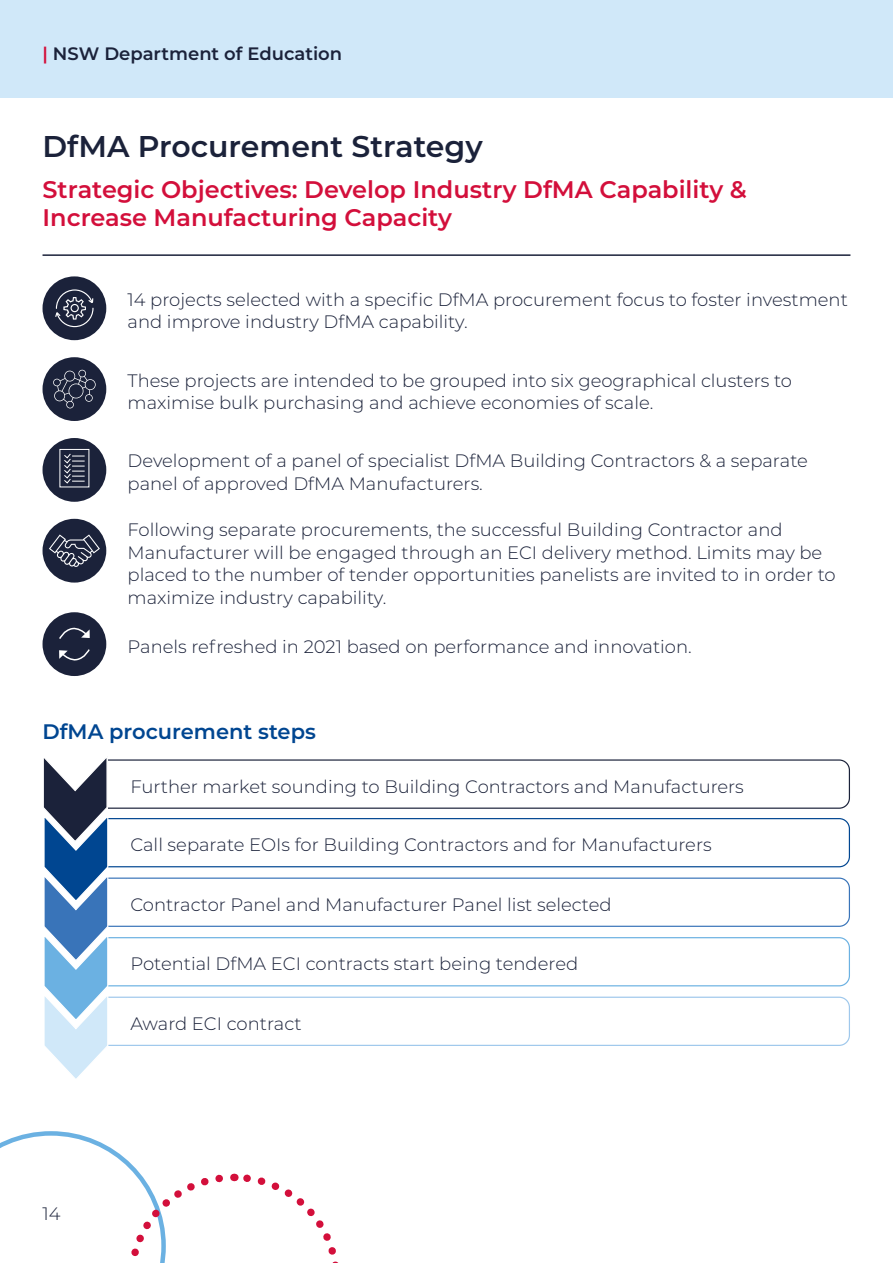
<style>
.page{position:relative;width:893px;height:1263px;background:#fff}
.page>*{position:absolute;margin:0;border:0;box-sizing:border-box;transform-origin:0 0}
.Heading_1{font:600 30px "Montserrat";color:#1b223a}
.Heading_2{font:600 24px/28.5px "Montserrat";color:#d30f3b}
.Heading_3{font:600 21px "Montserrat";color:#004691}
.Body_text_light_12_1{font:300 18px/22.5px "Montserrat";color:#1b223a}
.t1{font:600 18px "Montserrat";color:#1b223a}
.s1{color:#d30f3b}
</style>
<div class="page">
<div style="left:0;top:0;width:893px;height:98px;background:#d0e8f9"></div>
<svg style="left:0;top:1131px;width:339px;height:132px"></svg>
<hr style="left:43px;top:254px;width:807px;height:2px;background:#1b223a">
<div style="left:43px;top:276px;width:63px;height:64px;background:#1b223a;border-radius:50%"></div>
<svg style="left:55px;top:289px;width:39px;height:38px"></svg>
<div style="left:43px;top:357px;width:63px;height:64px;background:#1b223a;border-radius:50%"></div>
<svg style="left:53px;top:370px;width:43px;height:38px"></svg>
<div style="left:43px;top:438px;width:63px;height:64px;background:#1b223a;border-radius:50%"></div>
<svg style="left:64px;top:453px;width:21px;height:31px"></svg>
<div style="left:43px;top:519px;width:63px;height:64px;background:#1b223a;border-radius:50%"></div>
<svg style="left:49px;top:534px;width:51px;height:33px"></svg>
<div style="left:43px;top:612px;width:63px;height:64px;background:#1b223a;border-radius:50%"></div>
<svg style="left:59px;top:627px;width:31px;height:12px"></svg>
<svg style="left:59px;top:649px;width:31px;height:12px"></svg>
<div style="left:87px;top:997px;width:763px;height:49px;border:1px solid #9fc8ec;border-radius:10px"></div>
<div style="left:87px;top:759px;width:763px;height:50px;border:1px solid #1b223a;border-radius:10px"></div>
<div style="left:87px;top:818px;width:763px;height:49px;border:1px solid #004691;border-radius:10px"></div>
<div style="left:87px;top:877px;width:763px;height:50px;border:1px solid #3974b9;border-radius:10px"></div>
<div style="left:87px;top:937px;width:763px;height:49px;border:1px solid #6bb1e2;border-radius:10px"></div>
<svg style="left:43px;top:758px;width:66px;height:321px"></svg>
<p class="t1" style="left:43px;top:41px;width:301px"><span class="s1">|</span> NSW Department of Education</p>
<p class="Heading_1" style="left:43px;top:125px;width:442px">DfMA Procurement Strategy</p>
<p class="Heading_2" style="left:43px;top:174px;width:706px">Strategic Objectives: Develop Industry DfMA Capability &amp;<br>Increase Manufacturing Capacity</p>
<p class="Body_text_light_12_1" style="left:128px;top:288px;width:722px">14 projects selected with a specific DfMA procurement focus to foster investment and improve industry DfMA capability.</p>
<p class="Body_text_light_12_1" style="left:128px;top:368px;width:666px">These projects are intended to be grouped into six geographical clusters to maximise bulk purchasing and achieve economies of scale.</p>
<p class="Body_text_light_12_1" style="left:128px;top:449px;width:682px">Development of a panel of specialist DfMA Building Contractors &amp; a separate panel of approved DfMA Manufacturers.</p>
<p class="Body_text_light_12_1" style="left:128px;top:518px;width:710px">Following separate procurements, the successful Building Contractor and Manufacturer will be engaged through an ECI delivery method. Limits may be placed to the number of tender opportunities panelists are invited to in order to maximize industry capability.</p>
<p class="Body_text_light_12_1" style="left:128px;top:635px;width:566px">Panels refreshed in 2021 based on performance and innovation.</p>
<p class="Heading_3" style="left:43px;top:717px;width:275px">DfMA procurement steps</p>
<p class="Body_text_light_12_1" style="left:130px;top:775px;width:615px">Further market sounding to Building Contractors and Manufacturers</p>
<p class="Body_text_light_12_1" style="left:130px;top:833px;width:583px">Call separate EOIs for Building Contractors and for Manufacturers</p>
<p class="Body_text_light_12_1" style="left:130px;top:893px;width:483px">Contractor Panel and Manufacturer Panel list selected</p>
<p class="Body_text_light_12_1" style="left:130px;top:952px;width:449px">Potential DfMA ECI contracts start being tendered</p>
<p class="Body_text_light_12_1" style="left:130px;top:1012px;width:173px">Award ECI contract</p>
<p class="Body_text_light_12_1" style="left:43px;top:1202px;width:20px">14</p>
</div>
